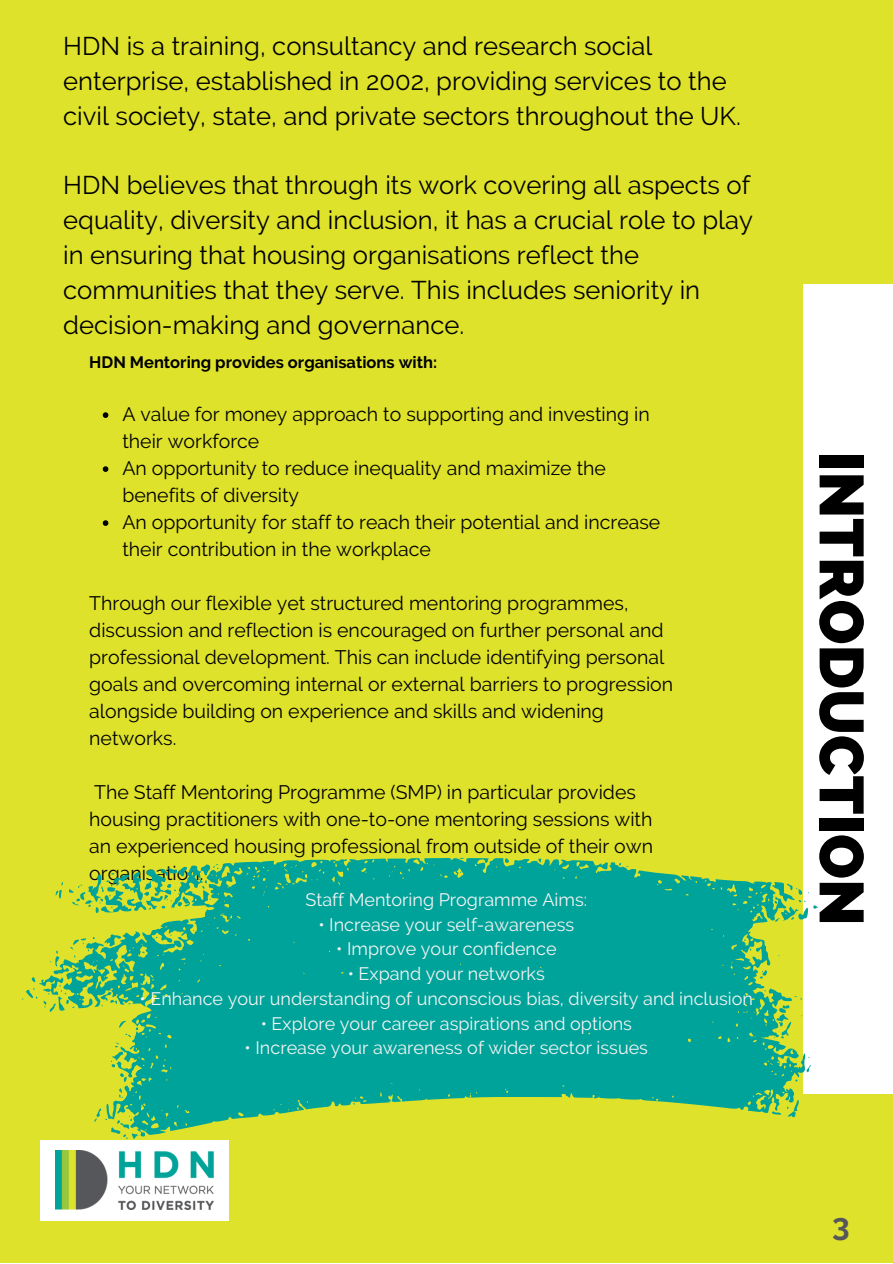
<style>
.page{position:relative;width:893px;height:1264px;background:#fff}
.page>*{position:absolute;margin:0;border:0;box-sizing:border-box;transform-origin:0 0}
.t1{font:800 61.95px "Raleway";color:#000}
.t2{font:700 31.5px "Raleway";color:#56575a}
.t3{font:25.65px/34.8px "Raleway";color:#000}
.t4{font:19.5px/27px "Raleway";color:#000}
.t5{font:18px "Raleway";color:#f4f4f4}
.t6{font:700 16.5px "Raleway";color:#000}
</style>
<div class="page">
<div style="left:0;top:0;width:892px;height:1262px;background:#dee22b"></div>
<div style="left:803px;top:284px;width:89px;height:809px;background:#fff"></div>
<svg style="left:103px;top:412px;width:5px;height:6px"></svg>
<svg style="left:103px;top:466px;width:5px;height:6px"></svg>
<svg style="left:103px;top:520px;width:5px;height:6px"></svg>
<div style="left:40px;top:1139px;width:188px;height:81px;background:#fff"></div>
<img style="left:55px;top:1150px;width:159px;height:59px">
<svg style="left:22px;top:857px;width:796px;height:282px;fill:#00a399"></svg>
<p class="t3" style="left:63px;top:28px;width:679px">HDN is a training, consultancy and research social enterprise, established in 2002, providing services to the civil society, state, and private sectors throughout the UK.</p>
<p class="t3" style="left:63px;top:168px;width:691px">HDN believes that through its work covering all aspects of equality, diversity and inclusion, it has a crucial role to play in ensuring that housing organisations reflect the communities that they serve. This includes seniority in decision-making and governance.</p>
<p class="t6" style="left:89px;top:353px;width:349px">HDN Mentoring provides organisations with:</p>
<p class="t4" style="left:122px;top:401px;width:529px">A value for money approach to supporting and investing in their workforce</p>
<p class="t4" style="left:122px;top:455px;width:485px">An opportunity to reduce inequality and maximize the benefits of diversity</p>
<p class="t4" style="left:122px;top:509px;width:539px">An opportunity for staff to reach their potential and increase their contribution in the workplace</p>
<p class="t4" style="left:89px;top:590px;width:585px">Through our flexible yet structured mentoring programmes, discussion and reflection is encouraged on further personal and professional development. This can include identifying personal goals and overcoming internal or external barriers to progression alongside building on experience and skills and widening networks.</p>
<p class="t4" style="left:89px;top:778px;width:565px">The Staff Mentoring Programme (SMP) in particular provides housing practitioners with one-to-one mentoring sessions with an experienced housing professional from outside of their own organisation.</p>
<p class="t5" style="left:305px;top:889px;width:283px">Staff Mentoring Programme Aims:</p>
<p class="t5" style="left:318px;top:913px;width:257px">• Increase your self-awareness</p>
<p class="t5" style="left:336px;top:938px;width:222px">• Improve your confidence</p>
<p class="t5" style="left:348px;top:963px;width:199px">• Expand your networks</p>
<p class="t5" style="left:140px;top:987px;width:615px">• Enhance your understanding of unconscious bias, diversity and inclusion</p>
<p class="t5" style="left:261px;top:1012px;width:373px">• Explore your career aspirations and options</p>
<p class="t5" style="left:244px;top:1037px;width:405px">• Increase your awareness of wider sector issues</p>
<p class="t1" style="left:877px;top:452px;width:475px;rotate:90deg">INTRODUCTION</p>
<p class="t2" style="left:832px;top:1206px;width:19px">3</p>
</div>
